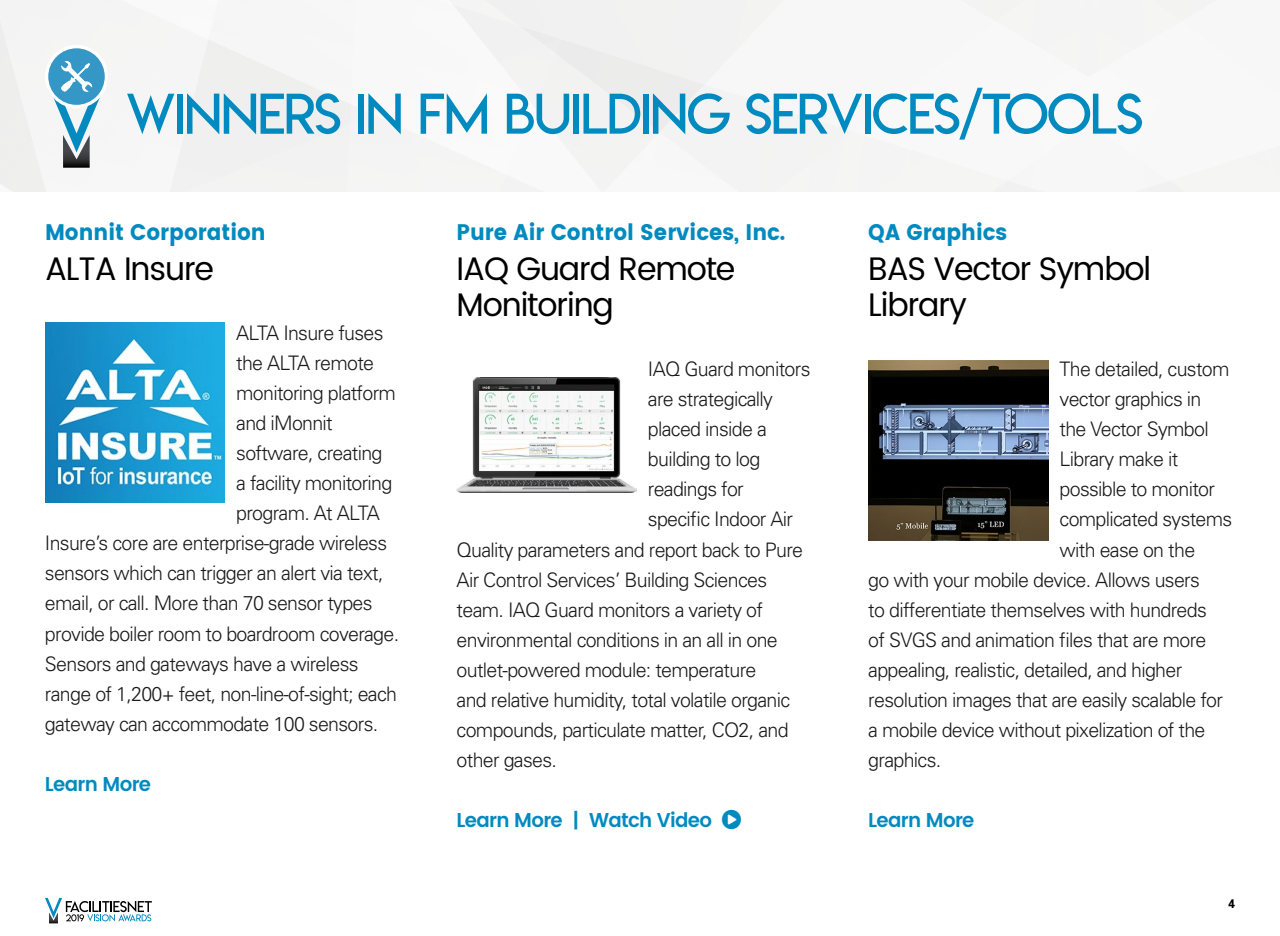
<style>
.page{position:relative;width:1280px;height:936px;background:#fff}
.page>*{position:absolute;margin:0;border:0;box-sizing:border-box;transform-origin:0 0}
.t1{font:55px "Lemon Milklight";letter-spacing:-.02em;color:#018abf}
.t2{font:32.5px/36.1px "Poppins";letter-spacing:-.035em;color:#000}
.t3{font:22.5px "Poppins";color:#018abf;scale:.94 1}
.t4{font:300 20px "Univers";letter-spacing:-.035em;color:#1a1a1a}
.t5{font:600 20px "Poppins";letter-spacing:-.035em;color:#018abf}
.t6{font:700 12.5px "Univers";color:#000}
</style>
<div class="page">
<svg style="left:45px;top:897px;width:107px;height:26px"></svg>
<img style="left:868px;top:360px;width:180px;height:180px">
<svg style="left:47px;top:47px;width:59px;height:59px"></svg>
<svg style="left:51px;top:61px;width:51px;height:107px"></svg>
<div style="left:45px;top:45px;width:63px;height:63px;border:3px solid #fff;border-radius:50%"></div>
<img style="left:45px;top:322px;width:180px;height:180px">
<img style="left:457px;top:377px;width:180px;height:115px">
<h1 class="t1" style="left:126px;top:80px;width:1019px">WINNERS IN FM BUILDING SERVICES/TOOLS</h1>
<p class="t3" style="left:45px;top:219px;width:236px">Monnit Corporation</p>
<h2 class="t2" style="left:45px;top:251px;width:171px">ALTA Insure</h2>
<p class="t4" style="left:236px;top:321px;width:149px">ALTA Insure fuses</p>
<p class="t4" style="left:236px;top:351px;width:139px">the ALTA remote</p>
<p class="t4" style="left:236px;top:381px;width:161px">monitoring platform</p>
<p class="t4" style="left:236px;top:411px;width:98px">and iMonnit</p>
<p class="t4" style="left:236px;top:441px;width:148px">software, creating</p>
<p class="t4" style="left:236px;top:471px;width:158px">a facility monitoring</p>
<p class="t4" style="left:236px;top:501px;width:145px">program. At ALTA</p>
<p class="t4" style="left:45px;top:531px;width:344px">Insure’s core are enterprise-grade wireless</p>
<p class="t4" style="left:45px;top:561px;width:340px">sensors which can trigger an alert via text,</p>
<p class="t4" style="left:45px;top:591px;width:329px">email, or call. More than 70 sensor types</p>
<p class="t4" style="left:45px;top:621px;width:356px">provide boiler room to boardroom coverage.</p>
<p class="t4" style="left:45px;top:651px;width:315px">Sensors and gateways have a wireless</p>
<p class="t4" style="left:45px;top:681px;width:354px">range of 1,200+ feet, non-line-of-sight; each</p>
<p class="t4" style="left:45px;top:711px;width:335px">gateway can accommodate 100 sensors.</p>
<p class="t5" style="left:45px;top:768px;width:108px">Learn More</p>
<p class="t3" style="left:457px;top:219px;width:351px">Pure Air Control Services, Inc.</p>
<h2 class="t2" style="left:457px;top:251px;width:280px">IAQ Guard Remote<br>Monitoring</h2>
<p class="t4" style="left:648px;top:357px;width:164px">IAQ Guard monitors</p>
<p class="t4" style="left:648px;top:387px;width:127px">are strategically</p>
<p class="t4" style="left:648px;top:417px;width:120px">placed inside a</p>
<p class="t4" style="left:648px;top:447px;width:114px">building to log</p>
<p class="t4" style="left:648px;top:477px;width:97px">readings for</p>
<p class="t4" style="left:648px;top:507px;width:147px">specific Indoor Air</p>
<p class="t4" style="left:457px;top:537px;width:348px">Quality parameters and report back to Pure</p>
<p class="t4" style="left:457px;top:567px;width:312px">Air Control Services’ Building Sciences</p>
<p class="t4" style="left:457px;top:597px;width:308px">team. IAQ Guard monitors a variety of</p>
<p class="t4" style="left:457px;top:627px;width:323px">environmental conditions in an all in one</p>
<p class="t4" style="left:457px;top:657px;width:301px">outlet-powered module: temperature</p>
<p class="t4" style="left:457px;top:687px;width:335px">and relative humidity, total volatile organic</p>
<p class="t4" style="left:457px;top:717px;width:333px">compounds, particulate matter, CO2, and</p>
<p class="t4" style="left:457px;top:747px;width:102px">other gases.</p>
<p class="t5" style="left:457px;top:804px;width:257px">Learn More | Watch Video</p>
<p class="t3" style="left:868px;top:219px;width:149px">QA Graphics</p>
<h2 class="t2" style="left:868px;top:251px;width:284px">BAS Vector Symbol<br>Library</h2>
<p class="t4" style="left:1060px;top:357px;width:171px">The detailed, custom</p>
<p class="t4" style="left:1060px;top:387px;width:143px">vector graphics in</p>
<p class="t4" style="left:1060px;top:417px;width:151px">the Vector Symbol</p>
<p class="t4" style="left:1060px;top:447px;width:120px">Library make it</p>
<p class="t4" style="left:1060px;top:477px;width:157px">possible to monitor</p>
<p class="t4" style="left:1060px;top:507px;width:174px">complicated systems</p>
<p class="t4" style="left:1060px;top:537px;width:137px">with ease on the</p>
<p class="t4" style="left:868px;top:567px;width:333px">go with your mobile device. Allows users</p>
<p class="t4" style="left:868px;top:597px;width:340px">to differentiate themselves with hundreds</p>
<p class="t4" style="left:868px;top:627px;width:340px">of SVGS and animation files that are more</p>
<p class="t4" style="left:868px;top:657px;width:315px">appealing, realistic, detailed, and higher</p>
<p class="t4" style="left:868px;top:687px;width:356px">resolution images that are easily scalable for</p>
<p class="t4" style="left:868px;top:717px;width:339px">a mobile device without pixelization of the</p>
<p class="t4" style="left:868px;top:747px;width:74px">graphics.</p>
<p class="t5" style="left:868px;top:804px;width:108px">Learn More</p>
<p class="t6" style="left:1228px;top:895px;width:8px">4</p>
</div>
